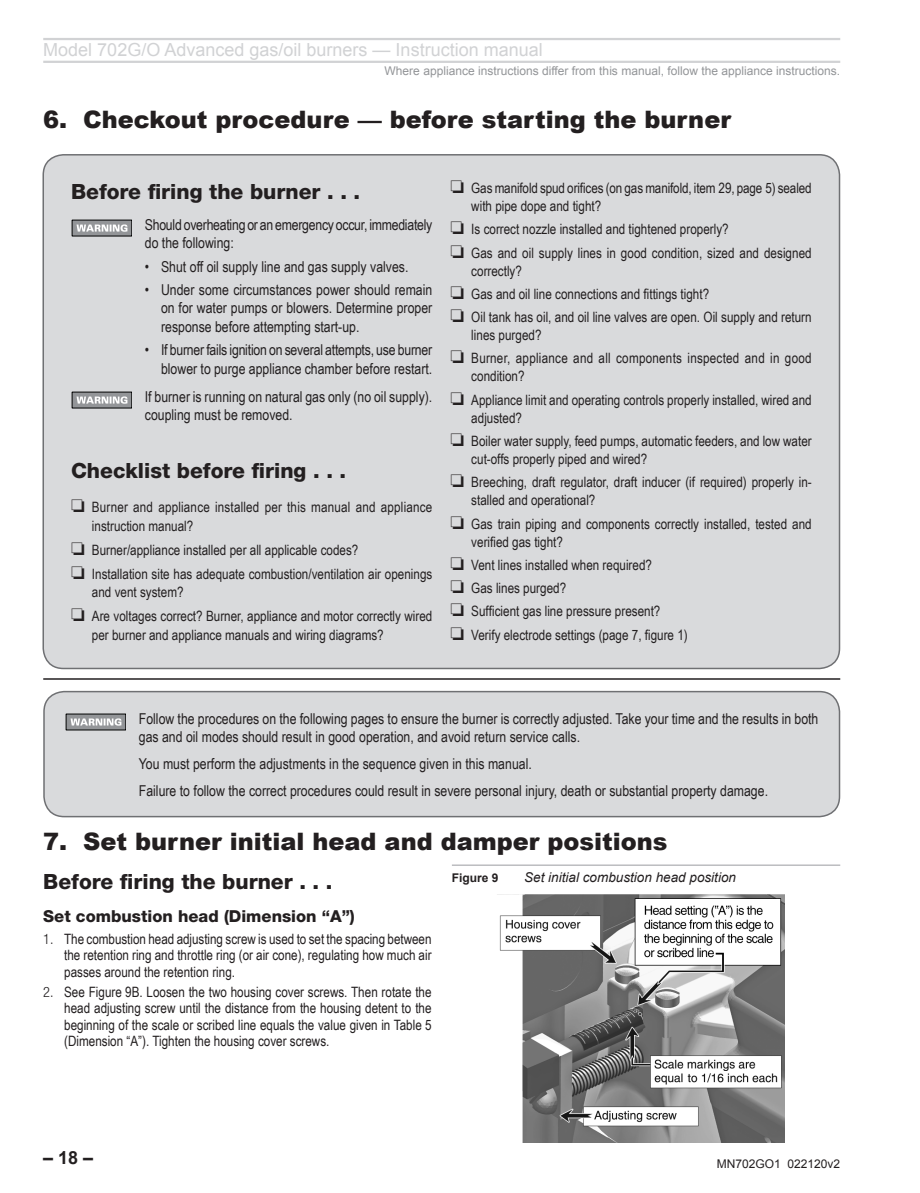
<style>
.page{position:relative;width:920px;height:1193px;background:#fff}
.page>*{position:absolute;margin:0;border:0;box-sizing:border-box;transform-origin:0 0}
.Main_Head{font:900 24px "Arial";color:#231f20}
.Subhead_1{font:800 21px "Helvetica Neue";color:#231f20}
.t1{font:18px "Arial";color:#d1d2d4}
.t2{font:700 18px "Arial";color:#231f20}
.Subhead_2{font:800 16.5px "Helvetica Neue";color:#231f20}
.BodyWarn{font:15px/18px "Arial Narrow";color:#231f20}
.Body_Warn_Bullet{font:15px/18.8px "Arial Narrow";color:#231f20;text-align:justify}
.Body_Warn{font:15px/18.8px "Arial Narrow";color:#231f20}
.t3{font:14.25px/18px "Arial Narrow";color:#231f20}
.t4{font:italic 13.5px "Arial";color:#231f20}
.t5{font:12px "Arial";color:#939598}
.t6{font:12px "Arial";color:#231f20}
.t7{font:700 12px "Arial";color:#231f20}
.s1{font-family:"Helvetica Neue";font-weight:300;font-stretch:condensed}
</style>
<div class="page">
<hr style="left:43px;top:38px;width:797px;height:2px;background:#d1d2d4">
<hr style="left:43px;top:61px;width:797px;height:2px;background:#d1d2d4">
<div style="left:44px;top:691px;width:795px;height:125px;background:#d9dadc;border-radius:20px"></div>
<svg style="left:66px;top:713px;width:60px;height:16px"></svg>
<svg style="left:71px;top:718px;width:50px;height:7px"></svg>
<div style="left:43px;top:690px;width:797px;height:127px;border:2px solid #6f7073;border-radius:20px"></div>
<div style="left:43px;top:155px;width:796px;height:513px;background:#d9dadc;border-radius:20px"></div>
<div style="left:72px;top:220px;width:60px;height:16px;background:#939598"></div>
<svg style="left:77px;top:224px;width:50px;height:8px"></svg>
<div style="left:72px;top:392px;width:60px;height:16px;background:#939598"></div>
<svg style="left:77px;top:396px;width:50px;height:7px"></svg>
<hr style="left:43px;top:678px;width:797px;height:1px;background:#231f20">
<hr style="left:452px;top:864px;width:388px;height:1px;background:#bcbdc0">
<img style="left:497px;top:894px;width:287px;height:247px">
<p class="t1" style="left:43px;top:38px;width:501px">Model 702G/O Advanced gas/oil burners — Instruction manual</p>
<p class="t5" style="left:384px;top:62px;width:457px">Where appliance instructions differ from this manual, follow the appliance instructions.</p>
<p class="Main_Head" style="left:43px;top:102px;width:689px">6. Checkout procedure — before starting the burner</p>
<p class="Subhead_1" style="left:71px;top:179px;width:291px">Before firing the burner . . .</p>
<p class="Body_Warn" style="left:145px;top:214px;width:289px">Should overheating or an emergency occur, immediately do the following:</p>
<p class="Body_Warn_Bullet" style="left:145px;top:256px;width:265px">• Shut off oil supply line and gas supply valves.</p>
<p class="Body_Warn_Bullet" style="left:161px;top:279px;width:273px;text-indent:-16px">• Under some circumstances power should remain on for water pumps or blowers. Determine proper response before attempting start-up.</p>
<p class="Body_Warn_Bullet" style="left:145px;top:340px;width:289px;text-align:right">• If burnerfails ignition on several attempts, use burner blower to purge appliance chamber before restart.</p>
<p class="Body_Warn" style="left:145px;top:386px;width:289px">If burner is running on natural gas only (no oil supply). coupling must be removed.</p>
<p class="Subhead_1" style="left:71px;top:457px;width:277px">Checklist before firing . . .</p>
<p class="t3" style="left:92px;top:497px;width:342px;line-height:18.8px;text-indent:-21px">❏ Burner and appliance installed per this manual and appliance instruction manual?</p>
<p class="t3" style="left:71px;top:540px;width:289px">❏ Burner/appliance installed per all applicable codes?</p>
<p class="t3" style="left:92px;top:563px;width:342px;line-height:18.8px;text-indent:-21px">❏ Installation site has adequate combustion/ventilation air openings and vent system?</p>
<p class="t3" style="left:92px;top:606px;width:342px;line-height:18.8px;text-indent:-21px">❏ Are voltages correct? Burner, appliance and motor correctly wired per burner and appliance manuals and wiring diagrams?</p>
<p class="t3" style="left:471px;top:178px;width:342px;text-indent:-21px">❏ Gas manifold spud orifices (on gas manifold, item 29, page 5) sealed with pipe dope and tight?</p>
<p class="t3" style="left:450px;top:220px;width:280px">❏ Is correct nozzle installed and tightened properly?</p>
<p class="t3" style="left:471px;top:243px;width:342px;text-indent:-21px">❏ Gas and oil supply lines in good condition, sized and designed correctly?</p>
<p class="t3" style="left:450px;top:284px;width:260px">❏ Gas and oil line connections and fittings tight?</p>
<p class="t3" style="left:471px;top:307px;width:342px;text-indent:-21px">❏ Oil tank has oil, and oil line valves are open. Oil supply and return lines purged?</p>
<p class="t3" style="left:471px;top:349px;width:342px;text-indent:-21px">❏ Burner, appliance and all components inspected and in good condition?</p>
<p class="t3" style="left:471px;top:390px;width:342px;text-indent:-21px">❏ Appliance limit and operating controls properly installed, wired and adjusted?</p>
<p class="t3" style="left:471px;top:431px;width:342px;text-indent:-21px">❏ Boiler water supply, feed pumps, automatic feeders, and low water cut-offs properly piped and wired?</p>
<p class="t3" style="left:471px;top:472px;width:342px;text-indent:-21px">❏ Breeching, draft regulator, draft inducer (if required) properly in&shy;stalled and operational?</p>
<p class="t3" style="left:471px;top:514px;width:342px;text-indent:-21px">❏ Gas train piping and components correctly installed, tested and verified gas tight?</p>
<p class="t3" style="left:450px;top:555px;width:203px">❏ Vent lines installed when required?</p>
<p class="t3" style="left:450px;top:578px;width:117px">❏ Gas lines purged?</p>
<p class="t3" style="left:450px;top:601px;width:211px">❏ Sufficient gas line pressure present?</p>
<p class="t3" style="left:450px;top:625px;width:239px">❏ Verify electrode settings (page 7, figure 1)</p>
<p class="BodyWarn" style="left:139px;top:708px;width:681px">Follow the procedures on the following pages to ensure the burner is correctly adjusted. Take your time and the results in both gas and oil modes should result in good operation, and avoid return service calls.</p>
<p class="BodyWarn" style="left:139px;top:753px;width:394px">You must perform the adjustments in the sequence given in this manual.</p>
<p class="BodyWarn" style="left:139px;top:780px;width:630px">Failure to follow the correct procedures could result in severe personal injury, death or substantial property damage.</p>
<p class="Main_Head" style="left:43px;top:824px;width:625px">7. Set burner initial head and damper positions</p>
<p class="Subhead_1" style="left:43px;top:868px;width:291px">Before firing the burner . . .</p>
<p class="Subhead_2" style="left:43px;top:905px;width:313px">Set combustion head (Dimension “A”)</p>
<p class="t3" style="left:64px;top:929px;width:369px;line-height:16.5px;text-align:justify;text-indent:-21px"><span class="s1">1.</span> The combustion head adjusting screw is used to set the spacing between the retention ring and throttle ring (or air cone), regulating how much air passes around the retention ring.</p>
<p class="t3" style="left:64px;top:982px;width:369px;line-height:16.5px;text-align:justify;text-indent:-21px"><span class="s1">2.</span> See Figure 9B. Loosen the two housing cover screws. Then rotate the head adjusting screw until the distance from the housing detent to the beginning of the scale or scribed line equals the value given in Table 5 (Dimension “A”). Tighten the housing cover screws.</p>
<p class="t7" style="left:452px;top:870px;width:48px">Figure 9</p>
<p class="t4" style="left:524px;top:868px;width:213px">Set initial combustion head position</p>
<p class="t2" style="left:43px;top:1145px;width:52px">– 18 –</p>
<p class="t6" style="left:716px;top:1155px;width:125px">MN702GO1 022120v2</p>
</div>
